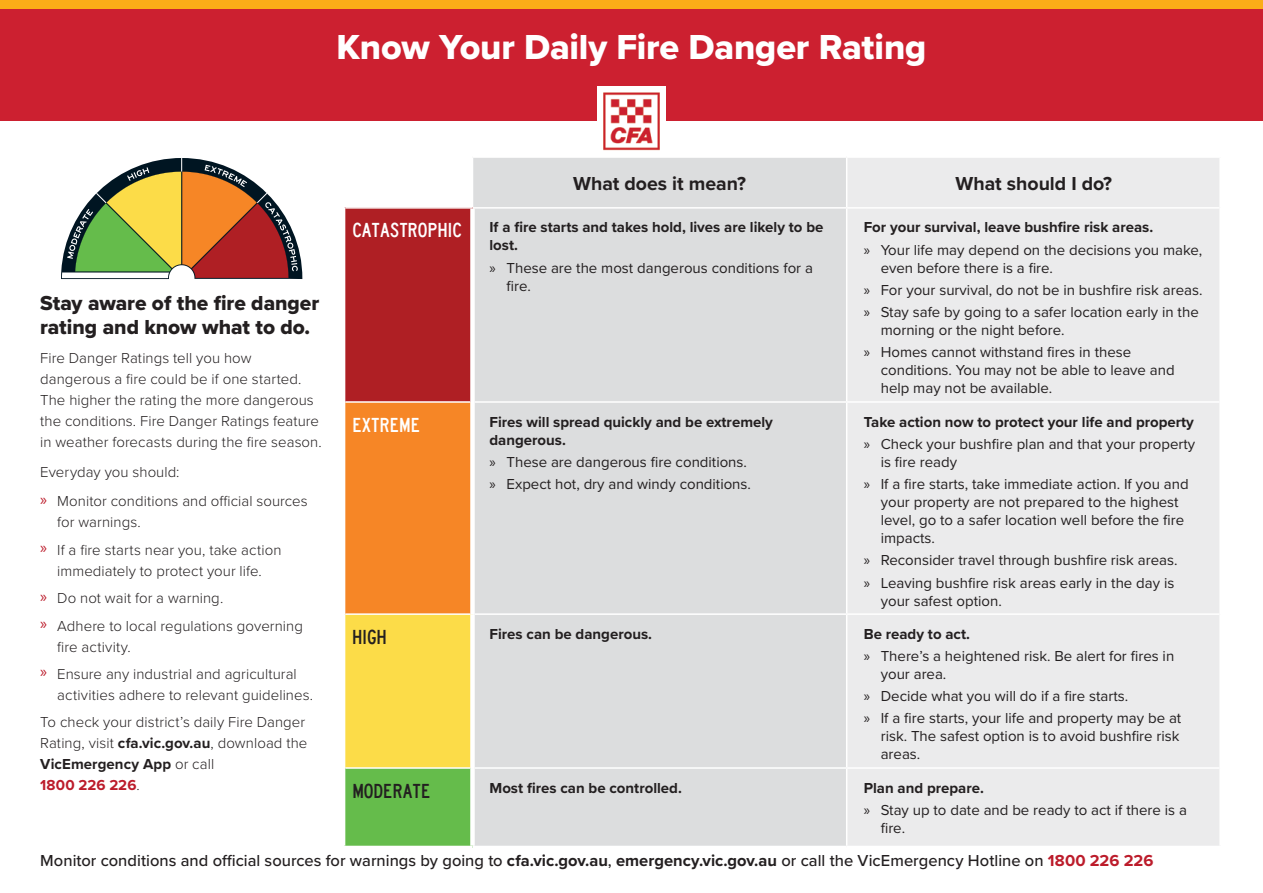
<style>
.page{position:relative;width:1263px;height:893px;background:#fff}
.page>*{position:absolute;margin:0;border:0;box-sizing:border-box;transform-origin:0 0}
.t1{font:36px "Proxima Nova Extrabld";letter-spacing:-.005em;color:#fff}
.t2{font:21px/24px "Proxima Nova Extrabld";color:#231f20}
.t3{font:21px "Highway Gothic Narrow";color:#fff}
.t4{font:21px "Highway Gothic Narrow";color:#231f20}
.t5{font:700 19.5px "Proxima Nova";color:#231f20}
.t6{font:500 16.5px "Proxima Nova";color:#231f20}
.t7{font:15px/22.2px "Proxima Nova";color:#231f20}
.t8{font:300 15px/21px "Proxima Nova";letter-spacing:.005em;color:#231f20}
.t9{font:700 15px/18px "Proxima Nova";color:#231f20}
.s1{font-family:"Myriad Pro";font-weight:400;font-size:16.5px;color:#bc1c2b}
.s2{font-weight:700}
.s3{font-weight:700;color:#bc1c2b}
.s4{font-family:"Myriad Pro"}
.s5{font-family:"Myriad Pro";font-weight:400}
.s6{font-weight:400}
</style>
<div class="page">
<div style="left:0;top:0;width:1263px;height:121px;background:#cc2030"></div>
<svg style="left:61px;top:158px;width:241px;height:121px"></svg>
<div style="left:473px;top:158px;width:373px;height:688px;background:#dcddde"></div>
<div style="left:847px;top:158px;width:372px;height:688px;background:#ebebec"></div>
<div style="left:344px;top:208px;width:128px;height:194px;background:#af1f24"></div>
<div style="left:344px;top:402px;width:128px;height:212px;background:#f68626"></div>
<div style="left:344px;top:614px;width:128px;height:154px;background:#fcdc48"></div>
<div style="left:344px;top:768px;width:128px;height:79px;background:#65bc4b"></div>
<hr style="left:847px;top:207px;width:372px;height:2px;background:#fff">
<hr style="left:847px;top:401px;width:372px;height:2px;background:#fff">
<hr style="left:847px;top:613px;width:372px;height:2px;background:#fff">
<hr style="left:847px;top:767px;width:372px;height:2px;background:#fff">
<hr style="left:345px;top:207px;width:127px;height:2px;background:#fff">
<hr style="left:472px;top:207px;width:375px;height:2px;background:#fff">
<hr style="left:345px;top:401px;width:125px;height:2px;background:#fff">
<hr style="left:475px;top:401px;width:372px;height:2px;background:#fff">
<hr style="left:345px;top:613px;width:125px;height:2px;background:#fff">
<hr style="left:475px;top:613px;width:372px;height:2px;background:#fff">
<hr style="left:345px;top:767px;width:125px;height:2px;background:#fff">
<hr style="left:475px;top:767px;width:372px;height:2px;background:#fff">
<hr style="left:342px;top:208px;width:3px;height:194px;background:#fff">
<hr style="left:342px;top:402px;width:3px;height:212px;background:#fff">
<hr style="left:342px;top:614px;width:3px;height:154px;background:#fff">
<hr style="left:342px;top:768px;width:3px;height:78px;background:#fff">
<hr style="left:342px;top:846px;width:130px;height:3px;background:#fff">
<div style="left:470px;top:209px;width:5px;height:193px;background:#fff"></div>
<div style="left:470px;top:402px;width:5px;height:212px;background:#fff"></div>
<div style="left:470px;top:614px;width:5px;height:154px;background:#fff"></div>
<div style="left:470px;top:768px;width:5px;height:78px;background:#fff"></div>
<div style="left:0;top:0;width:1263px;height:9px;background:#fbad18"></div>
<img style="left:597px;top:86px;width:69px;height:65px">
<h1 class="t1" style="left:336px;top:20px;width:591px">Know Your Daily Fire Danger Rating</h1>
<h2 class="t2" style="left:40px;top:291px;width:281px">Stay aware of the fire danger rating and know what to do.</h2>
<p class="t8" style="left:40px;top:347px;width:283px">Fire Danger Ratings tell you how dangerous a fire could be if one started.<br>The higher the rating the more dangerous the conditions. Fire Danger Ratings feature in weather forecasts during the fire season.</p>
<p class="t8" style="left:40px;top:456px;width:269px;line-height:29.5px">Everyday you should:<br><span class="s1">»</span> Monitor conditions and official sources</p>
<p class="t8" style="left:40px;top:508px;width:243px;line-height:27.5px;text-indent:17px">for warnings.<br><span class="s1">»</span> If a fire starts near you, take action</p>
<p class="t8" style="left:40px;top:556px;width:264px;line-height:27.5px;text-indent:17px">immediately to protect your life.<br><span class="s1">»</span> Do not wait for a warning.<br><span class="s1">»</span> Adhere to local regulations governing</p>
<p class="t8" style="left:40px;top:632px;width:258px;line-height:27.5px;text-indent:17px">fire activity.<br><span class="s1">»</span> Ensure any industrial and agricultural</p>
<p class="t8" style="left:40px;top:680px;width:274px;line-height:27.3px;text-indent:17px">activities adhere to relevant guidelines.<br>To check your district’s daily Fire Danger</p>
<p class="t8" style="left:40px;top:732px;width:269px">Rating, visit <span class="s2">cfa.vic.gov.au</span>, download the<br><span class="s2">VicEmergency App</span> or call<br><span class="s3">1800 226 226</span>.</p>
<h3 class="t5" style="left:573px;top:169px;width:174px">What does it mean?</h3>
<h3 class="t5" style="left:955px;top:169px;width:158px">What should I do?</h3>
<h2 class="t3" style="left:352px;top:219px;width:111px">CATASTROPHIC</h2>
<p class="t9" style="left:489px;top:218px;width:335px">If a fire starts and takes hold, lives are likely to be lost.</p>
<p class="t7" style="left:506px;top:258px;width:308px;line-height:18px;text-indent:-17px"><span class="s4">»</span> These are the most dangerous conditions for a fire.</p>
<h2 class="t3" style="left:352px;top:413px;width:70px">EXTREME</h2>
<p class="t9" style="left:489px;top:412px;width:285px">Fires will spread quickly and be extremely dangerous.</p>
<p class="t7" style="left:489px;top:450px;width:263px"><span class="s4">»</span> These are dangerous fire conditions. <span class="s4">»</span> Expect hot, dry and windy conditions.</p>
<p class="t9" style="left:864px;top:216px;width:340px;line-height:22.2px">For your survival, leave bushfire risk areas.<br><span class="s5">»</span> <span class="s6">Your life may depend on the decisions you make,</span></p>
<p class="t7" style="left:864px;top:256px;width:340px;text-indent:17px">even before there is a fire.<br><span class="s4">»</span> For your survival, do not be in bushfire risk areas. <span class="s4">»</span> Stay safe by going to a safer location early in the</p>
<p class="t7" style="left:864px;top:318px;width:269px;text-indent:17px">morning or the night before.<br><span class="s4">»</span> Homes cannot withstand fires in these</p>
<p class="t7" style="left:881px;top:361px;width:295px;line-height:18px">conditions. You may not be able to leave and help may not be available.</p>
<p class="t9" style="left:864px;top:410px;width:333px;line-height:22.2px">Take action now to protect your life and property <span class="s5">»</span> <span class="s6">Check your bushfire plan and that your property</span></p>
<p class="t7" style="left:864px;top:450px;width:326px;text-indent:17px">is fire ready<br><span class="s4">»</span> If a fire starts, take immediate action. If you and</p>
<p class="t7" style="left:881px;top:492px;width:305px;line-height:18px">your property are not prepared to the highest level, go to a safer location well before the fire impacts.</p>
<p class="t7" style="left:864px;top:549px;width:315px"><span class="s4">»</span> Reconsider travel through bushfire risk areas. <span class="s4">»</span> Leaving bushfire risk areas early in the day is</p>
<p class="t7" style="left:881px;top:589px;width:123px">your safest option.</p>
<h2 class="t4" style="left:352px;top:625px;width:36px">HIGH</h2>
<p class="t9" style="left:489px;top:624px;width:164px">Fires can be dangerous.</p>
<p class="t7" style="left:864px;top:622px;width:312px"><span class="s2">Be ready to act.<br></span><span class="s4">»</span> There’s a heightened risk. Be alert for fires in</p>
<p class="t7" style="left:864px;top:662px;width:319px;text-indent:17px">your area.<br><span class="s4">»</span> Decide what you will do if a fire starts.<br><span class="s4">»</span> If a fire starts, your life and property may be at</p>
<p class="t7" style="left:881px;top:727px;width:300px;line-height:18px">risk. The safest option is to avoid bushfire risk areas.</p>
<h2 class="t4" style="left:352px;top:779px;width:80px">MODERATE</h2>
<p class="t9" style="left:489px;top:778px;width:194px">Most fires can be controlled.</p>
<p class="t7" style="left:864px;top:776px;width:325px"><span class="s2">Plan and prepare.<br></span><span class="s4">»</span> Stay up to date and be ready to act if there is a</p>
<p class="t7" style="left:881px;top:816px;width:26px">fire.</p>
<p class="t6" style="left:40px;top:848px;width:1115px">Monitor conditions and official sources for warnings by going to <span class="s2">cfa.vic.gov.au</span>, <span class="s2">emergency.vic.gov.au</span> or call the VicEmergency Hotline on <span class="s3">1800 226 226</span></p>
</div>
